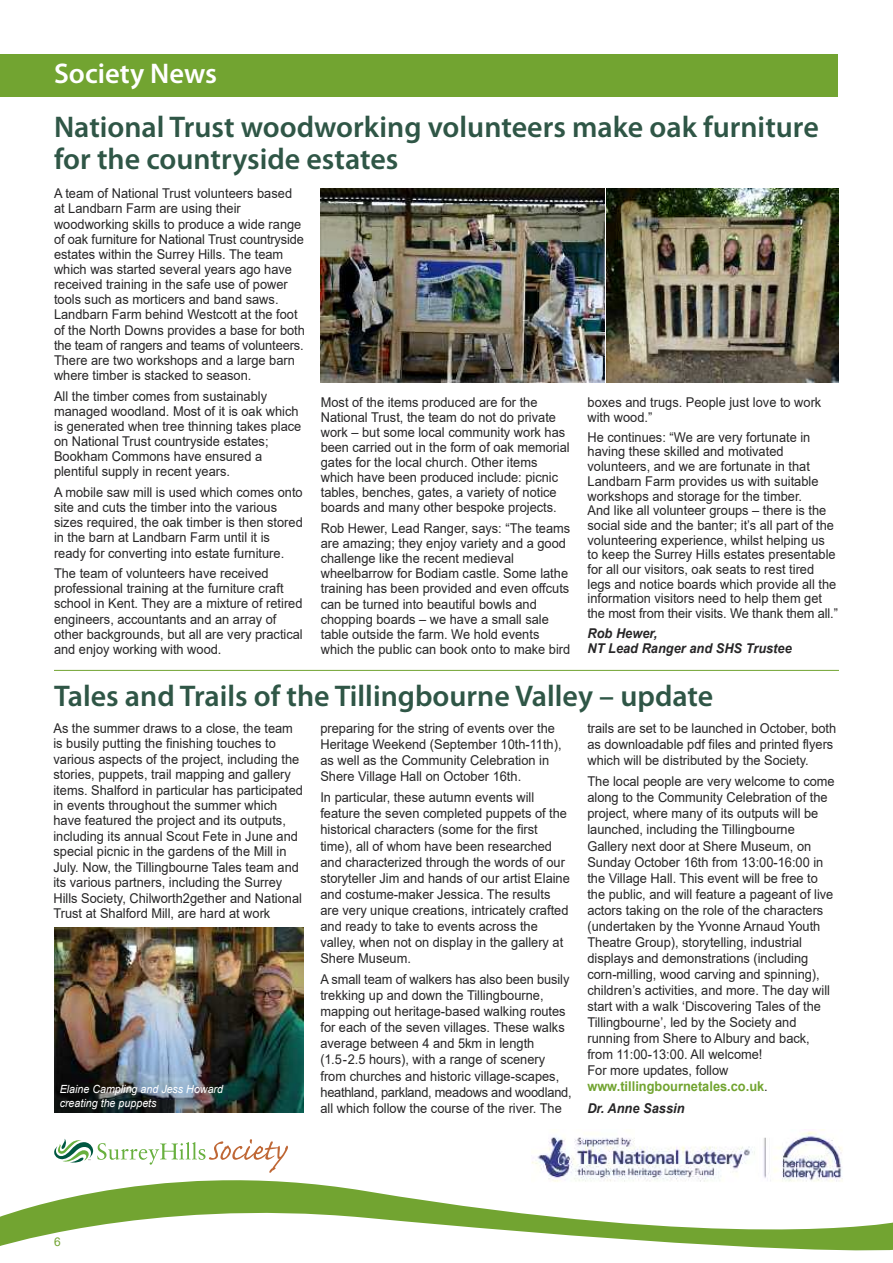
<style>
.page{position:relative;width:893px;height:1263px;background:#fff}
.page>*{position:absolute;margin:0;border:0;box-sizing:border-box;transform-origin:0 0}
.t1{font:600 30px/31.5px "Myriad Pro";color:#2f5646}
.t2{font:600 28.5px "Myriad Pro";color:#fff}
.t3{font:13.5px/16px "Arial";color:#272627;scale:.95 1}
.t4{font:italic 700 13.5px/14.7px "Arial";color:#272627;scale:.95 1}
.t5{font:12px "Arial";color:#72a431}
.t6{font:italic 11.25px/13.5px "Arial";color:#fff;scale:.95 1}
.s1{font-weight:700;color:#72a431}
</style>
<div class="page">
<div style="left:317px;top:188px;width:522px;height:197px;background:linear-gradient(to bottom,#fff,#fff)"></div>
<svg style="left:0;top:1012px;width:893px;height:239px"></svg>
<svg style="left:54px;top:1138px;width:234px;height:35px"></svg>
<div style="left:0;top:54px;width:837px;height:43px;background:#72a431"></div>
<img style="left:607px;top:188px;width:232px;height:195px">
<img style="left:321px;top:188px;width:284px;height:195px">
<div style="left:531px;top:1121px;width:317px;height:65px;background:#fff"></div>
<img style="left:531px;top:1129px;width:312px;height:53px">
<img style="left:55px;top:927px;width:248px;height:185px">
<hr style="left:54px;top:670px;width:785px;height:1px;background:#72a431">
<h2 class="t2" style="left:54px;top:62px;width:164px">Society News</h2>
<h1 class="t1" style="left:54px;top:114px;width:766px">National Trust woodworking volunteers make oak furniture for the countryside estates</h1>
<p class="t3" style="left:54px;top:186px;width:266px;line-height:15.1px">A team of National Trust volunteers based at Landbarn Farm are using their woodworking skills to produce a wide range of oak furniture for National Trust countryside estates within the Surrey Hills. The team which was started several years ago have received training in the safe use of power tools such as morticers and band saws.<br>Landbarn Farm behind Westcott at the foot of the North Downs provides a base for both the team of rangers and teams of volunteers.<br>There are two workshops and a large barn where timber is stacked to season.</p>
<p class="t3" style="left:54px;top:388px;width:262px;line-height:15.1px">All the timber comes from sustainably managed woodland. Most of it is oak which is generated when tree thinning takes place on National Trust countryside estates; Bookham Commons have ensured a plentiful supply in recent years.</p>
<p class="t3" style="left:54px;top:484px;width:263px;line-height:15.1px">A mobile saw mill is used which comes onto site and cuts the timber into the various sizes required, the oak timber is then stored in the barn at Landbarn Farm until it is ready for converting into estate furniture.</p>
<p class="t3" style="left:54px;top:566px;width:263px;line-height:15.1px">The team of volunteers have received professional training at the furniture craft school in Kent. They are a mixture of retired engineers, accountants and an array of other backgrounds, but all are very practical and enjoy working with wood.</p>
<p class="t3" style="left:321px;top:394px;width:263px;line-height:15.1px">Most of the items produced are for the National Trust, the team do not do private work – but some local community work has been carried out in the form of oak memorial gates for the local church. Other items which have been produced include: picnic tables, benches, gates, a variety of notice boards and many other bespoke projects.</p>
<p class="t3" style="left:321px;top:520px;width:264px;line-height:15.1px">Rob Hewer, Lead Ranger, says: “The teams are amazing; they enjoy variety and a good challenge like the recent medieval wheelbarrow for Bodiam castle. Some lathe training has been provided and even offcuts can be turned into beautiful bowls and chopping boards – we have a small sale table outside the farm. We hold events which the public can book onto to make bird</p>
<p class="t3" style="left:587px;top:394px;width:248px;line-height:15px">boxes and trugs. People just love to work with wood.”</p>
<p class="t3" style="left:587px;top:430px;width:265px;line-height:14.7px">He continues: “We are very fortunate in having these skilled and motivated volunteers, and we are fortunate in that Landbarn Farm provides us with suitable workshops and storage for the timber.<br>And like all volunteer groups – there is the social side and the banter; it’s all part of the volunteering experience, whilst helping us to keep the Surrey Hills estates presentable for all our visitors, oak seats to rest tired legs and notice boards which provide all the information visitors need to help them get the most from their visits. We thank them all.”</p>
<p class="t4" style="left:587px;top:627px;width:217px">Rob Hewer,<br>NT Lead Ranger and SHS Trustee</p>
<h1 class="t1" style="left:54px;top:682px;width:661px">Tales and Trails of the Tillingbourne Valley – update</h1>
<p class="t3" style="left:53px;top:720px;width:264px;line-height:15.5px">As the summer draws to a close, the team is busily putting the finishing touches to various aspects of the project, including the stories, puppets, trail mapping and gallery items. Shalford in particular has participated in events throughout the summer which have featured the project and its outputs, including its annual Scout Fete in June and special picnic in the gardens of the Mill in July. Now, the Tillingbourne Tales team and its various partners, including the Surrey Hills Society, Chilworth2gether and National Trust at Shalford Mill, are hard at work</p>
<p class="t3" style="left:320px;top:720px;width:255px">preparing for the string of events over the Heritage Weekend (September 10th-11th), as well as the Community Celebration in Shere Village Hall on October 16th.</p>
<p class="t3" style="left:320px;top:789px;width:264px">In particular, these autumn events will feature the seven completed puppets of the historical characters (some for the first time), all of whom have been researched and characterized through the words of our storyteller Jim and hands of our artist Elaine and costume-maker Jessica. The results are very unique creations, intricately crafted and ready to take to events across the valley, when not on display in the gallery at Shere Museum.</p>
<p class="t3" style="left:320px;top:971px;width:266px">A small team of walkers has also been busily trekking up and down the Tillingbourne, mapping out heritage-based walking routes for each of the seven villages. These walks average between 4 and 5km in length (1.5-2.5 hours), with a range of scenery from churches and historic village-scapes, heathland, parkland, meadows and woodland, all which follow the course of the river. The</p>
<p class="t6" style="left:60px;top:1082px;width:173px">Elaine Campling and Jess Howard creating the puppets</p>
<p class="t3" style="left:587px;top:720px;width:263px">trails are set to be launched in October, both as downloadable pdf files and printed flyers which will be distributed by the Society.</p>
<p class="t3" style="left:587px;top:773px;width:262px">The local people are very welcome to come along to the Community Celebration of the project, where many of its outputs will be launched, including the Tillingbourne Gallery next door at Shere Museum, on Sunday October 16th from 13:00-16:00 in the Village Hall. This event will be free to the public, and will feature a pageant of live actors taking on the role of the characters (undertaken by the Yvonne Arnaud Youth Theatre Group), storytelling, industrial displays and demonstrations (including corn-milling, wood carving and spinning), children’s activities, and more. The day will start with a walk ‘Discovering Tales of the Tillingbourne’, led by the Society and running from Shere to Albury and back, from 11:00-13:00. All welcome!<br>For more updates, follow <span class="s1">www.tillingbournetales.co.uk</span>.</p>
<p class="t4" style="left:587px;top:1101px;width:104px">Dr. Anne Sassin</p>
<p class="t5" style="left:54px;top:1234px;width:8px">6</p>
</div>
